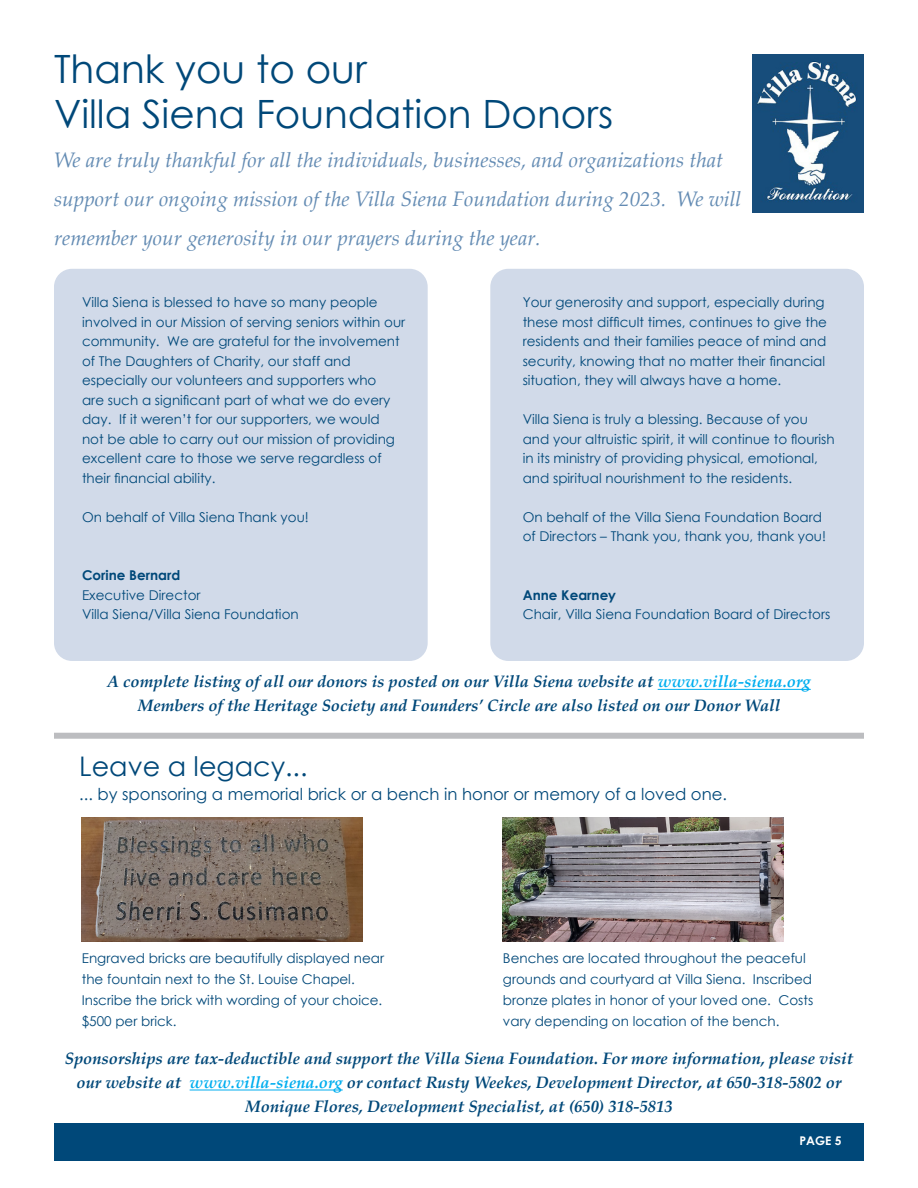
<style>
.page{position:relative;width:918px;height:1188px;background:#fff}
.page>*{position:absolute;margin:0;border:0;box-sizing:border-box;transform-origin:0 0}
.t1{font:39px/45px "Century Gothic";color:#004879}
.t2{font:27px "Century Gothic";color:#004879}
.t3{font:italic 21px/39px "Palatino Linotype";color:#638bb3}
.t4{font:italic 700 16.5px/24px "Palatino Linotype";color:#004879;text-align:center}
.t5{font:16.5px "Century Gothic";color:#004879}
.t6{font:13.5px/19.5px "Century Gothic";color:#004879}
.t7{font:700 13.5px "Century Gothic";color:#004879}
.t8{font:700 12px "Century Gothic";color:#fff}
.s1{color:#00aeef}
</style>
<div class="page">
<div style="left:490px;top:269px;width:374px;height:392px;background:#d1dae9;border-radius:18px"></div>
<div style="left:54px;top:269px;width:374px;height:392px;background:#d1dae9;border-radius:18px"></div>
<img style="left:82px;top:818px;width:281px;height:124px">
<div style="left:54px;top:1123px;width:810px;height:38px;background:#004879"></div>
<div style="left:54px;top:733px;width:810px;height:6px;background:#bcbdc0"></div>
<img style="left:753px;top:54px;width:111px;height:159px">
<hr style="left:658px;top:689px;width:153px;height:1px;background:#00aeef">
<img style="left:503px;top:818px;width:281px;height:124px">
<hr style="left:190px;top:1090px;width:153px;height:1px;background:#00aeef">
<p class="t1" style="left:54px;top:46px;width:561px">Thank you to our<br>Villa Siena Foundation Donors</p>
<p class="t3" style="left:54px;top:140px;width:689px">We are truly thankful for all the individuals, businesses, and organizations that support our ongoing mission of the Villa Siena Foundation during 2023. We will remember your generosity in our prayers during the year.</p>
<p class="t6" style="left:82px;top:292px;width:325px">Villa Siena is blessed to have so many people involved in our Mission of serving seniors within our community. We are grateful for the involvement of The Daughters of Charity, our staff and especially our volunteers and supporters who<br>are such a significant part of what we do every day. If it weren’t for our supporters, we would<br>not be able to carry out our mission of providing excellent care to those we serve regardless of their financial ability.</p>
<p class="t6" style="left:82px;top:507px;width:228px">On behalf of Villa Siena Thank you!</p>
<p class="t7" style="left:82px;top:565px;width:100px">Corine Bernard</p>
<p class="t6" style="left:82px;top:585px;width:120px">Executive Director</p>
<p class="t6" style="left:82px;top:604px;width:218px">Villa Siena/Villa Siena Foundation</p>
<p class="t6" style="left:523px;top:292px;width:306px">Your generosity and support, especially during these most difficult times, continues to give the residents and their families peace of mind and security, knowing that no matter their financial situation, they will always have a home.</p>
<p class="t6" style="left:523px;top:409px;width:314px">Villa Siena is truly a blessing. Because of you and your altruistic spirit, it will continue to flourish in its ministry of providing physical, emotional, and spiritual nourishment to the residents.</p>
<p class="t6" style="left:523px;top:507px;width:305px">On behalf of the Villa Siena Foundation Board of Directors – Thank you, thank you, thank you!</p>
<p class="t7" style="left:523px;top:584px;width:95px">Anne Kearney</p>
<p class="t6" style="left:523px;top:604px;width:309px">Chair, Villa Siena Foundation Board of Directors</p>
<p class="t4" style="left:107px;top:669px;width:705px">A complete listing of all our donors is posted on our Villa Siena website at <span class="s1">www.villa-siena.org</span></p>
<p class="t4" style="left:138px;top:693px;width:644px">Members of the Heritage Society and Founders’ Circle are also listed on our Donor Wall</p>
<p class="t2" style="left:79px;top:748px;width:230px">Leave a legacy...</p>
<p class="t5" style="left:79px;top:783px;width:649px">... by sponsoring a memorial brick or a bench in honor or memory of a loved one.</p>
<p class="t6" style="left:503px;top:948px;width:312px;line-height:21px">Benches are located throughout the peaceful grounds and courtyard at Villa Siena. Inscribed bronze plates in honor of your loved one. Costs vary depending on location of the bench.</p>
<p class="t4" style="left:65px;top:1046px;width:790px">Sponsorships are tax-deductible and support the Villa Siena Foundation. For more information, please visit our website at <span class="s1">www.villa-siena.org</span> or contact Rusty Weekes, Development Director, at 650-318-5802 or</p>
<p class="t4" style="left:245px;top:1094px;width:429px">Monique Flores, Development Specialist, at (650) 318-5813</p>
<p class="t6" style="left:82px;top:948px;width:304px;line-height:21px">Engraved bricks are beautifully displayed near the fountain next to the St. Louise Chapel.<br>Inscribe the brick with wording of your choice. $500 per brick.</p>
<p class="t8" style="left:800px;top:1132px;width:43px">PAGE 5</p>
</div>
